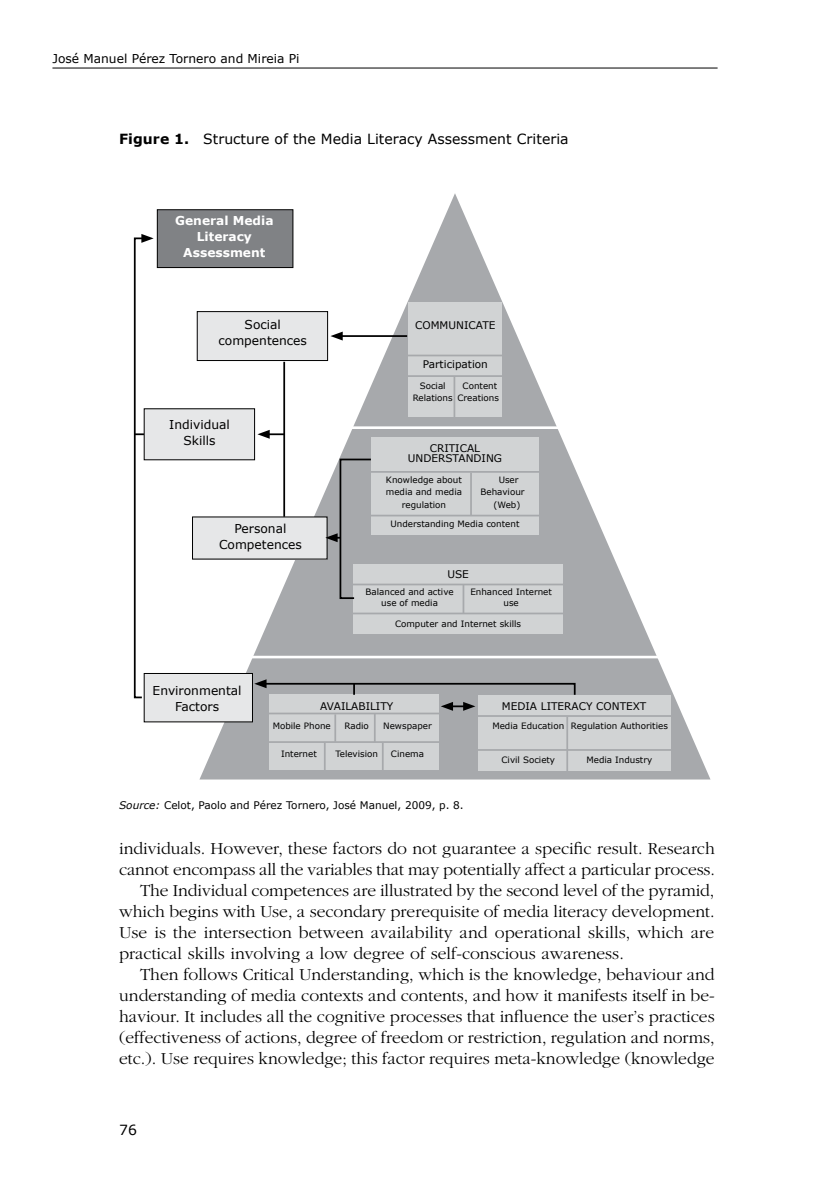
<style>
.page{position:relative;width:819px;height:1201px;background:#fff}
.page>*{position:absolute;margin:0;border:0;box-sizing:border-box;transform-origin:0 0}
.t1{font:300 17.5px "Garamond";color:#000}
.t2{font:14px "Verdana";letter-spacing:.005em;color:#000}
.t3{font:12.25px/15.8px "Verdana";color:#000;text-align:center}
.t4{font:700 12.25px/15.8px "Verdana";color:#fff;text-align:center}
.t5{font:10.5px "Verdana";color:#000}
.t6{font:8.75px/12.2px "Verdana";color:#000;text-align:right}
.s1{font-weight:700}
.s2{font-style:italic}
</style>
<div class="page">
<hr style="left:52px;top:68px;width:665px;height:1px;background:#000">
<svg style="left:199px;top:193px;width:511px;height:586px"></svg>
<div style="left:408px;top:302px;width:93px;height:115px;background:#d1d3d4"></div>
<div style="left:371px;top:437px;width:167px;height:98px;background:#d1d3d4"></div>
<div style="left:354px;top:564px;width:209px;height:70px;background:#d1d3d4"></div>
<div style="left:270px;top:694px;width:169px;height:75px;background:#d1d3d4"></div>
<div style="left:477px;top:695px;width:193px;height:75px;background:#d1d3d4"></div>
<div style="left:144px;top:673px;width:108px;height:49px;background:#e6e7e8"></div>
<div style="left:144px;top:673px;width:109px;height:49px;border:1px solid #000"></div>
<div style="left:192px;top:517px;width:135px;height:42px;background:#e6e7e8"></div>
<div style="left:144px;top:409px;width:110px;height:51px;background:#e6e7e8"></div>
<div style="left:197px;top:311px;width:130px;height:49px;background:#e6e7e8"></div>
<div style="left:197px;top:311px;width:131px;height:50px;border:1px solid #000"></div>
<div style="left:157px;top:210px;width:136px;height:57px;background:#808285"></div>
<div style="left:157px;top:209px;width:136px;height:59px;border:1px solid #000"></div>
<svg style="left:254px;top:679px;width:322px;height:17px;background:#96989b"></svg>
<svg style="left:441px;top:702px;width:34px;height:9px"></svg>
<svg style="left:325px;top:458px;width:47px;height:142px;background:#a4a6a8"></svg>
<hr style="left:340px;top:335px;width:67px;height:2px;background:#000">
<svg style="left:330px;top:331px;width:13px;height:9px"></svg>
<hr style="left:283px;top:362px;width:2px;height:155px;background:#000">
<svg style="left:257px;top:430px;width:27px;height:9px"></svg>
<svg style="left:133px;top:234px;width:21px;height:465px"></svg>
<hr style="left:405px;top:354px;width:101px;height:2px;background:#a7a9ac">
<hr style="left:405px;top:375px;width:100px;height:2px;background:#a7a9ac">
<hr style="left:453px;top:376px;width:2px;height:42px;background:#a7a9ac">
<hr style="left:369px;top:471px;width:174px;height:2px;background:#a7a9ac">
<hr style="left:369px;top:514px;width:180px;height:2px;background:#a7a9ac">
<hr style="left:470px;top:473px;width:2px;height:42px;background:#a7a9ac">
<hr style="left:351px;top:583px;width:218px;height:2px;background:#a7a9ac">
<hr style="left:349px;top:612px;width:220px;height:2px;background:#a7a9ac">
<hr style="left:462px;top:585px;width:2px;height:28px;background:#a7a9ac">
<hr style="left:475px;top:715px;width:201px;height:2px;background:#a7a9ac">
<hr style="left:473px;top:749px;width:204px;height:2px;background:#a7a9ac">
<hr style="left:566px;top:717px;width:2px;height:54px;background:#a7a9ac">
<hr style="left:265px;top:712px;width:177px;height:2px;background:#a7a9ac">
<hr style="left:268px;top:741px;width:177px;height:2px;background:#a7a9ac">
<hr style="left:334px;top:714px;width:2px;height:27px;background:#a7a9ac">
<svg style="left:374px;top:714px;width:1px;height:27px"></svg>
<svg style="left:324px;top:743px;width:1px;height:29px"></svg>
<svg style="left:382px;top:743px;width:1px;height:29px"></svg>
<hr style="left:345px;top:426px;width:258px;height:3px;background:#fff">
<hr style="left:235px;top:655px;width:471px;height:3px;background:#fff">
<p class="t3" style="left:52px;top:50px;width:249px">José Manuel Pérez Tornero and Mireia Pi</p>
<p class="t2" style="left:119px;top:130px;width:451px"><span class="s1">Figure 1.</span> Structure of the Media Literacy Assessment Criteria</p>
<p class="t4" style="left:175px;top:213px;width:100px">General Media<br>Literacy<br>Assessment</p>
<p class="t3" style="left:218px;top:317px;width:90px">Social compentences</p>
<p class="t3" style="left:169px;top:416px;width:62px">Individual<br>Skills</p>
<p class="t3" style="left:219px;top:520px;width:84px">Personal<br>Competences</p>
<p class="t5" style="left:415px;top:318px;width:24px">Communicate</p>
<p class="t5" style="left:423px;top:357px;width:67px">Participation</p>
<p class="t6" style="left:420px;top:379px;width:27px">Social</p>
<p class="t6" style="left:412px;top:379px;width:88px">Content<br>Relations Creations</p>
<p class="t5" style="left:430px;top:441px;width:15px">Critical</p>
<p class="t5" style="left:408px;top:451px;width:9px">understanding</p>
<p class="t6" style="left:386px;top:473px;width:77px">Knowledge about</p>
<p class="t6" style="left:498px;top:473px;width:21px">User</p>
<p class="t6" style="left:386px;top:486px;width:78px">media and media</p>
<p class="t6" style="left:480px;top:486px;width:46px">Behaviour</p>
<p class="t6" style="left:402px;top:498px;width:46px">regulation</p>
<p class="t6" style="left:493px;top:498px;width:28px">(Web)</p>
<p class="t6" style="left:390px;top:517px;width:130px">Understanding Media content</p>
<p class="t5" style="left:447px;top:567px;width:23px">USE</p>
<p class="t6" style="left:365px;top:585px;width:90px">Balanced and active</p>
<p class="t6" style="left:470px;top:585px;width:83px">Enhanced Internet</p>
<p class="t6" style="left:381px;top:596px;width:58px">use of media</p>
<p class="t6" style="left:503px;top:596px;width:17px">use</p>
<p class="t6" style="left:395px;top:617px;width:128px">Computer and Internet skills</p>
<p class="t3" style="left:153px;top:682px;width:90px">Environmental<br>Factors</p>
<p class="t5" style="left:320px;top:699px;width:75px">AVAILABILITY</p>
<p class="t6" style="left:273px;top:720px;width:60px">Mobile Phone</p>
<p class="t6" style="left:344px;top:720px;width:26px">Radio</p>
<p class="t6" style="left:383px;top:720px;width:50px">Newspaper</p>
<p class="t6" style="left:281px;top:748px;width:37px">Internet</p>
<p class="t6" style="left:335px;top:748px;width:44px">Television</p>
<p class="t6" style="left:391px;top:748px;width:35px">Cinema</p>
<p class="t5" style="left:502px;top:699px;width:146px">MEDIA LITERACY CONTEXT</p>
<p class="t6" style="left:492px;top:720px;width:177px">Media Education Regulation Authorities</p>
<p class="t6" style="left:501px;top:753px;width:55px">Civil Society</p>
<p class="t6" style="left:586px;top:753px;width:67px">Media Industry</p>
<p class="t5" style="left:119px;top:798px;width:346px"><span class="s2">Source:</span> Celot, Paolo and Pérez Tornero, José Manuel, 2009, p. 8.</p>
<p class="t1" style="left:119px;top:839px;width:597px">individuals. However, these factors do not guarantee a specific result. Research</p>
<p class="t1" style="left:119px;top:860px;width:597px">cannot encompass all the variables that may potentially affect a particular process.</p>
<p class="t1" style="left:140px;top:881px;width:575px">The Individual competences are illustrated by the second level of the pyramid,</p>
<p class="t1" style="left:119px;top:902px;width:597px">which begins with Use, a secondary prerequisite of media literacy development.</p>
<p class="t1" style="left:119px;top:923px;width:596px">Use is the intersection between availability and operational skills, which are</p>
<p class="t1" style="left:119px;top:944px;width:506px">practical skills involving a low degree of self-conscious awareness.</p>
<p class="t1" style="left:140px;top:965px;width:576px">Then follows Critical Understanding, which is the knowledge, behaviour and</p>
<p class="t1" style="left:119px;top:986px;width:597px">understanding of media contexts and contents, and how it manifests itself in be-</p>
<p class="t1" style="left:119px;top:1007px;width:597px">haviour. It includes all the cognitive processes that influence the user’s practices</p>
<p class="t1" style="left:119px;top:1028px;width:597px">(effectiveness of actions, degree of freedom or restriction, regulation and norms,</p>
<p class="t1" style="left:119px;top:1049px;width:597px">etc.). Use requires knowledge; this factor requires meta-knowledge (knowledge</p>
<p class="t2" style="left:119px;top:1121px;width:19px">76</p>
</div>
